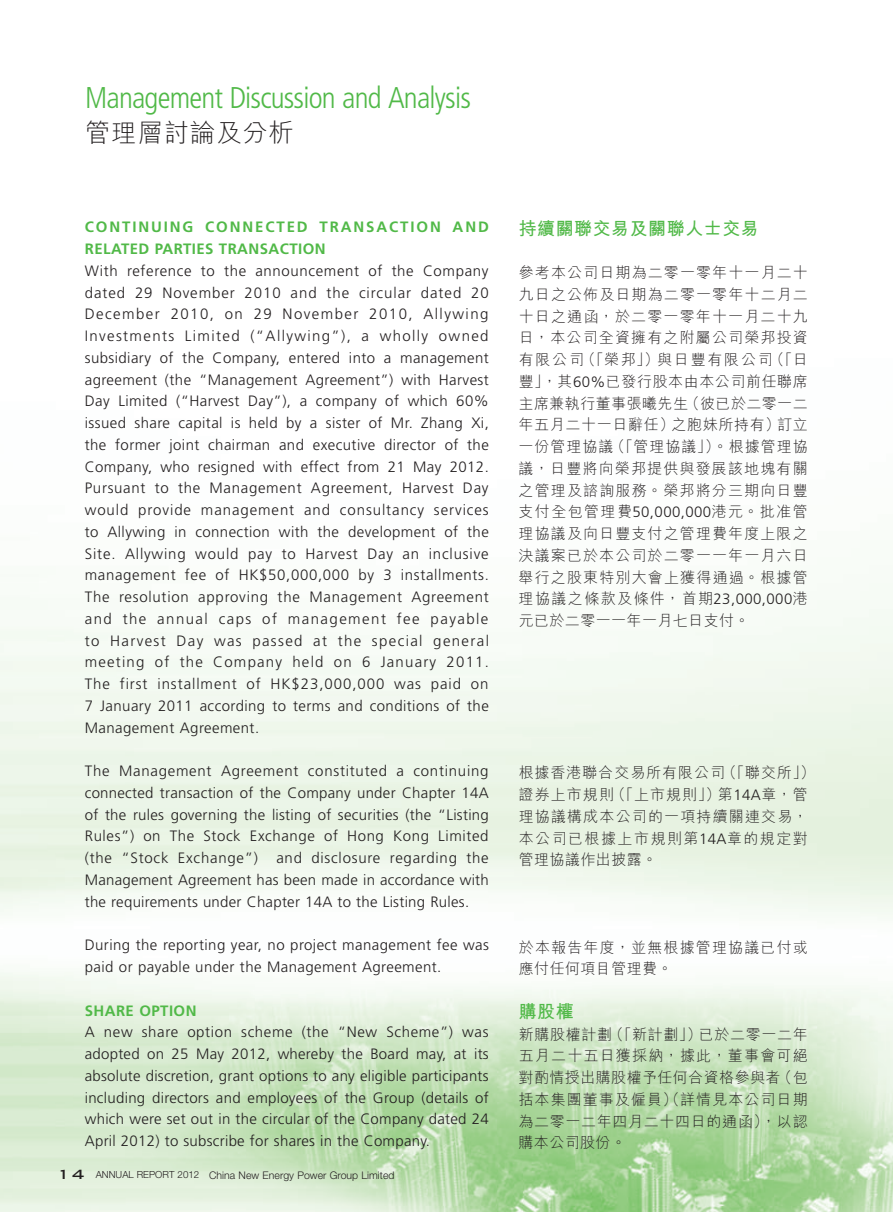
<style>
.page{position:relative;width:893px;height:1212px;background:#fff}
.page>*{position:absolute;margin:0;border:0;box-sizing:border-box;transform-origin:0 0}
.t1{font:300 condensed 30px "Frutiger LT Std";letter-spacing:-.025em;color:#51b948}
.t2{font:300 25.5px "M Hei HK";letter-spacing:.03em;color:#231f20}
.t3{font:700 18px "M Hei HK";letter-spacing:.03em;color:#51b948}
.t4{font:300 15px/21.8px "Frutiger LT Std";letter-spacing:.03em;color:#231f20;text-align:justify}
.t5{font:300 15px/21.8px "M Hei HK";letter-spacing:.07em;color:#231f20;text-align:justify}
.t6{font:700 15px/21.8px "Frutiger LT Std";letter-spacing:.125em;color:#51b948}
.t7{font:700 15px "Frutiger LT Std";letter-spacing:.03em;color:#51b948}
.t8{font:300 10.5px "Helvetica Neue LT Std";letter-spacing:.005em;color:#231f20}
.s1{font-family:"Bank Gothic BT";font-weight:500;font-size:18px}
.s2{font-size:9.75px}
.s3{font-family:"Frutiger LT Std"}
</style>
<div class="page">
<img style="left:0;top:609px;width:893px;height:603px">
<h1 class="t1" style="left:85px;top:80px;width:387px">Management Discussion and Analysis</h1>
<h2 class="t2" style="left:85px;top:115px;width:210px">管理層討論及分析</h2>
<p class="t6" style="left:85px;top:216px;width:406px">CONTINUING CONNECTED TRANSACTION AND<br>RELATED PARTIES TRANSACTION</p>
<p class="t4" style="left:85px;top:260px;width:406px">With reference to the announcement of the Company dated 29 November 2010 and the circular dated 20<br>December 2010, on 29 November 2010, Allywing Investments Limited (“Allywing”), a wholly owned subsidiary of the Company, entered into a management agreement (the “Management Agreement”) with Harvest Day Limited (“Harvest Day”), a company of which 60% issued share capital is held by a sister of Mr. Zhang Xi, the former joint chairman and executive director of the Company, who resigned with effect from 21 May 2012.<br>Pursuant to the Management Agreement, Harvest Day would provide management and consultancy services to Allywing in connection with the development of the Site. Allywing would pay to Harvest Day an inclusive management fee of HK$50,000,000 by 3 installments.<br>The resolution approving the Management Agreement and the annual caps of management fee payable to Harvest Day was passed at the special general meeting of the Company held on 6 January 2011.<br>The first installment of HK$23,000,000 was paid on 7 January 2011 according to terms and conditions of the Management Agreement.</p>
<p class="t4" style="left:85px;top:760px;width:406px">The Management Agreement constituted a continuing connected transaction of the Company under Chapter 14A of the rules governing the listing of securities (the “Listing Rules”) on The Stock Exchange of Hong Kong Limited (the “Stock Exchange”) and disclosure regarding the Management Agreement has been made in accordance with the requirements under Chapter 14A to the Listing Rules.</p>
<p class="t4" style="left:85px;top:934px;width:406px">During the reporting year, no project management fee was paid or payable under the Management Agreement.</p>
<p class="t7" style="left:85px;top:1001px;width:113px">SHARE OPTION</p>
<p class="t4" style="left:85px;top:1021px;width:406px">A new share option scheme (the “New Scheme”) was adopted on 25 May 2012, whereby the Board may, at its absolute discretion, grant options to any eligible participants including directors and employees of the Group (details of which were set out in the circular of the Company dated 24<br>April 2012) to subscribe for shares in the Company.</p>
<p class="t8" style="left:57px;top:1168px;width:340px"><span class="s1">14</span> <span class="s2">ANNUAL REPORT 2012</span> China New Energy Power Group Limited</p>
<p class="t3" style="left:519px;top:215px;width:242px">持續關聯交易及關聯人士交易</p>
<p class="t5" style="left:519px;top:261px;width:291px">參考本公司日期為二零一零年十一月二十九日之公佈及日期為二零一零年十二月二十日之通函，於二零一零年十一月二十九日，本公司全資擁有之附屬公司榮邦投資有限公司（「榮邦」）與日豐有限公司（「日豐」，其<span class="s3">60%</span>已發行股本由本公司前任聯席主席兼執行董事張曦先生（彼已於二零一二年五月二十一日辭任）之胞妹所持有）訂立一份管理協議（「管理協議」）。根據管理協議，日豐將向榮邦提供與發展該地塊有關之管理及諮詢服務。榮邦將分三期向日豐支付全包管理費<span class="s3">50,000,000</span>港元。批准管理協議及向日豐支付之管理費年度上限之決議案已於本公司於二零一一年一月六日舉行之股東特別大會上獲得通過。根據管理協議之條款及條件，首期<span class="s3">23,000,000</span>港元已於二零一一年一月七日支付。</p>
<p class="t5" style="left:519px;top:761px;width:298px;text-align:left">根據香港聯合交易所有限公司（「聯交所」）證券上市規則（「上市規則」）第<span class="s3">14A</span>章，管理協議構成本公司的一項持續關連交易，本公司已根據上市規則第<span class="s3">14A</span>章的規定對管理協議作出披露。</p>
<p class="t5" style="left:519px;top:935px;width:291px">於本報告年度，並無根據管理協議已付或應付任何項目管理費。</p>
<p class="t3" style="left:519px;top:998px;width:57px">購股權</p>
<p class="t5" style="left:518px;top:1022px;width:291px">新購股權計劃（「新計劃」）已於二零一二年五月二十五日獲採納，據此，董事會可絕對酌情授出購股權予任何合資格參與者（包括本集團董事及僱員）（詳情見本公司日期為二零一二年四月二十四日的通函），以認購本公司股份。</p>
</div>
